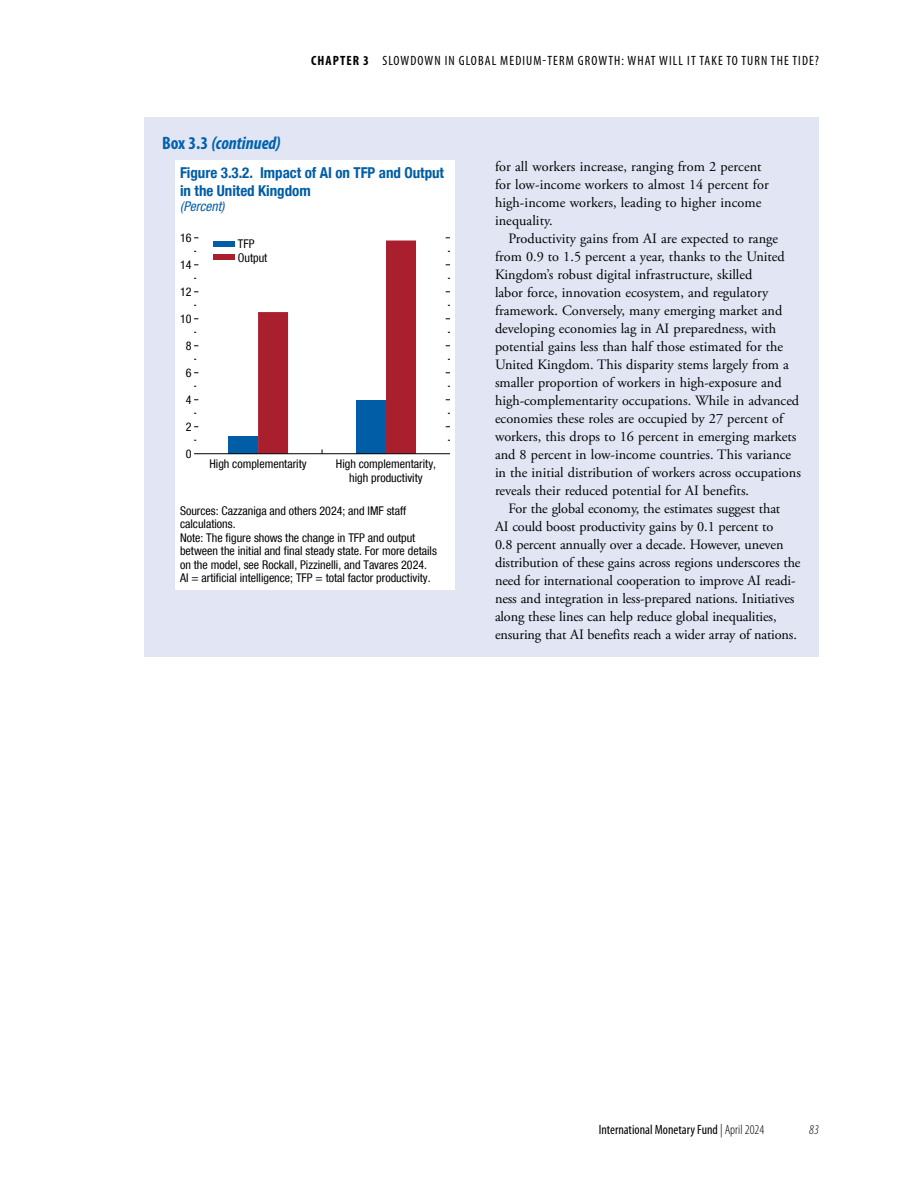
<style>
.page{position:relative;width:918px;height:1188px;background:#fff}
.page>*{position:absolute;margin:0;border:0;box-sizing:border-box;transform-origin:0 0}
.t1{font:italic 700 condensed 18px "Myriad Pro";color:#0062af}
.t2{font:700 condensed 15px/18px "Helvetica Neue LT Com";letter-spacing:-.005em;color:#005da6}
.t3{font:14.25px/18px "Adobe Garamond Pro";color:#000}
.t4{font:condensed 13.5px "Myriad Pro";letter-spacing:.08em;color:#000}
.t5{font:condensed 13.5px "Myriad Pro";color:#000}
.t6{font:italic condensed 13.5px "Helvetica Neue LT Com";color:#005da6}
.t7{font:italic 300 condensed 13.5px "Myriad Pro";color:#000}
.t8{font:condensed 12px/13.5px "Helvetica Neue LT Com";color:#000}
.s1{font-style:normal}
.s2{font-weight:700}
.s3{font-weight:300}
</style>
<div class="page">
<div style="left:144px;top:117px;width:675px;height:540px;background:#e1e5f4"></div>
<div style="left:175px;top:160px;width:280px;height:430px;background:#fff"></div>
<div style="left:356px;top:401px;width:30px;height:53px;background:#005da6"></div>
<div style="left:386px;top:241px;width:30px;height:212px;background:#aa1f2e"></div>
<div style="left:228px;top:436px;width:30px;height:18px;background:#005da6"></div>
<div style="left:258px;top:312px;width:30px;height:141px;background:#aa1f2e"></div>
<hr style="left:194px;top:453px;width:256px;height:1px;background:#000">
<div style="left:213px;top:241px;width:22px;height:6px;background:#005da6"></div>
<div style="left:213px;top:255px;width:22px;height:5px;background:#aa1f2e"></div>
<p class="t1" style="left:162px;top:131px;width:120px"><span class="s1">Box 3.3</span> (continued)</p>
<p class="t4" style="left:311px;top:53px;width:509px"><span class="s2">CHAPTER 3</span> SLOWDOWN IN GLOBAL MEDIUM-TERM GROWTH: WHAT WILL IT TAKE TO TURN THE TIDE?</p>
<p class="t2" style="left:180px;top:164px;width:265px">Figure 3.3.2. Impact of AI on TFP and Output in the United Kingdom</p>
<p class="t6" style="left:180px;top:198px;width:46px">(Percent)</p>
<p class="t8" style="left:180px;top:231px;width:13px">16</p>
<p class="t8" style="left:180px;top:258px;width:13px">14</p>
<p class="t8" style="left:180px;top:285px;width:13px">12</p>
<p class="t8" style="left:180px;top:312px;width:13px">10</p>
<p class="t8" style="left:186px;top:339px;width:7px">8</p>
<p class="t8" style="left:186px;top:366px;width:7px">6</p>
<p class="t8" style="left:186px;top:393px;width:7px">4</p>
<p class="t8" style="left:186px;top:420px;width:7px">2</p>
<p class="t8" style="left:238px;top:237px;width:31px">TFP<br>Output</p>
<p class="t8" style="left:186px;top:447px;width:7px">0</p>
<p class="t8" style="left:209px;top:457px;width:99px">High complementarity</p>
<p class="t8" style="left:336px;top:457px;width:102px;text-align:center">High complementarity, high productivity</p>
<p class="t8" style="left:180px;top:504px;width:258px">Sources: Cazzaniga and others 2024; and IMF staff calculations.<br>Note: The figure shows the change in TFP and output between the initial and final steady state. For more details on the model, see Rockall, Pizzinelli, and Tavares 2024.<br>AI = artificial intelligence; TFP = total factor productivity.</p>
<p class="t3" style="left:495px;top:158px;width:275px">for all workers increase, ranging from 2 percent for low-income workers to almost 14 percent for high-income workers, leading to higher income inequality.</p>
<p class="t3" style="left:495px;top:230px;width:307px;text-indent:13px">Productivity gains from AI are expected to range from 0.9 to 1.5 percent a year, thanks to the United Kingdom’s robust digital infrastructure, skilled<br>labor force, innovation ecosystem, and regulatory framework. Conversely, many emerging market and developing economies lag in AI preparedness, with potential gains less than half those estimated for the United Kingdom. This disparity stems largely from a smaller proportion of workers in high-exposure and high-complementarity occupations. While in advanced economies these roles are occupied by 27 percent of workers, this drops to 16 percent in emerging markets and 8 percent in low-income countries. This variance in the initial distribution of workers across occupations reveals their reduced potential for AI benefits.</p>
<p class="t3" style="left:495px;top:500px;width:307px;text-indent:13px">For the global economy, the estimates suggest that<br>AI could boost productivity gains by 0.1 percent to<br>0.8 percent annually over a decade. However, uneven distribution of these gains across regions underscores the need for international cooperation to improve AI readi&shy;ness and integration in less-prepared nations. Initiatives along these lines can help reduce global inequalities, ensuring that AI benefits reach a wider array of nations.</p>
<p class="t5" style="left:599px;top:1122px;width:167px">International Monetary Fund <span class="s3">| April 2024</span></p>
<p class="t7" style="left:809px;top:1122px;width:11px">83</p>
</div>
